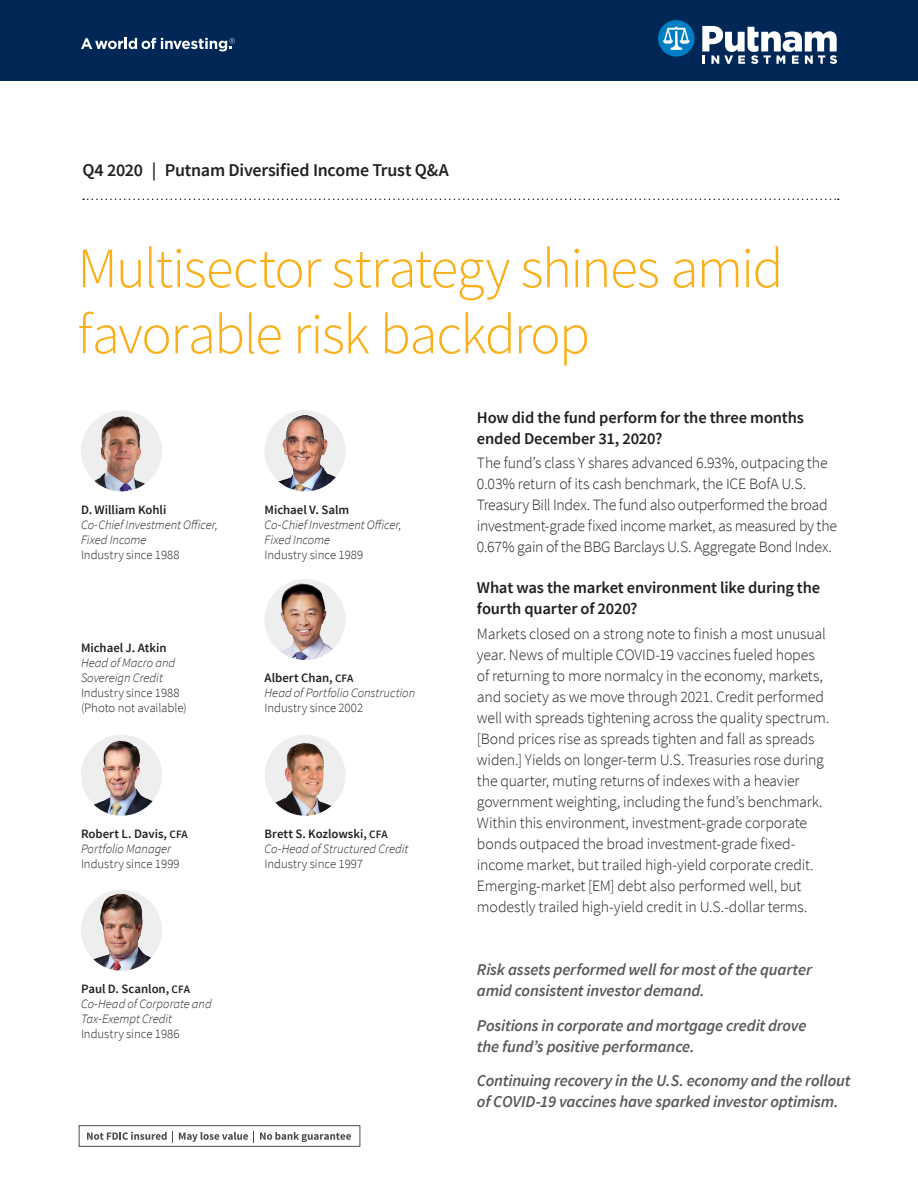
<style>
.page{position:relative;width:918px;height:1188px;background:#fff}
.page>*{position:absolute;margin:0;border:0;box-sizing:border-box;transform-origin:0 0}
.Headline{font:300 57px/66px "Source Sans Pro";letter-spacing:-.03em;color:#faaf18}
.Quarter{font:600 18px "Source Sans Pro";letter-spacing:-.015em;color:#231f20}
.Key_takeaway_Q_A_bul{font:italic 600 16.5px/21px "Source Sans Pro";letter-spacing:-.01em;color:#57585a}
.Subhead{font:600 16.5px/21px "Source Sans Pro";letter-spacing:-.01em;color:#231f20}
.Body{font:300 15.75px/21px "Source Sans Pro";letter-spacing:-.01em;color:#231f20}
.Author_title{font:italic 300 12.75px/15px "Source Sans Pro";letter-spacing:-.005em;color:#231f20}
.Industry_since{font:300 12.75px/15px "Source Sans Pro";color:#231f20}
.Author_name{font:600 12.75px "Source Sans Pro";color:#231f20}
.s1{font-size:11.25px}
</style>
<div class="page">
<img style="left:81px;top:410px;width:81px;height:81px;border-radius:40px">
<img style="left:265px;top:410px;width:81px;height:81px;border-radius:40px">
<img style="left:265px;top:579px;width:81px;height:81px;border-radius:40px">
<img style="left:81px;top:735px;width:81px;height:81px;border-radius:40px">
<img style="left:265px;top:735px;width:81px;height:81px;border-radius:40px">
<img style="left:81px;top:890px;width:81px;height:81px;border-radius:40px">
<svg style="left:83px;top:199px;width:756px;height:1px"></svg>
<svg style="left:87px;top:1131px;width:86px;height:11px"></svg>
<svg style="left:179px;top:1131px;width:75px;height:11px"></svg>
<svg style="left:260px;top:1132px;width:91px;height:10px"></svg>
<div style="left:0;top:0;width:918px;height:81px;background:#002756"></div>
<svg style="left:658px;top:20px;width:37px;height:37px"></svg>
<svg style="left:702px;top:26px;width:135px;height:38px"></svg>
<svg style="left:81px;top:38px;width:154px;height:13px"></svg>
<p class="Quarter" style="left:82px;top:158px;width:368px">Q4 2020 | Putnam Diversified Income Trust Q&amp;A</p>
<p class="Headline" style="left:77px;top:236px;width:708px">Multisector strategy shines amid favorable risk backdrop</p>
<p class="Author_name" style="left:81px;top:501px;width:87px">D. William Kohli</p>
<p class="Author_title" style="left:81px;top:517px;width:139px">Co-Chief Investment Officer,<br>Fixed Income</p>
<p class="Industry_since" style="left:81px;top:547px;width:100px">Industry since 1988</p>
<p class="Author_name" style="left:81px;top:640px;width:87px">Michael J. Atkin</p>
<p class="Author_title" style="left:81px;top:656px;width:96px">Head of Macro and<br>Sovereign Credit</p>
<p class="Industry_since" style="left:81px;top:686px;width:107px">Industry since 1988 (Photo not available)</p>
<p class="Author_name" style="left:81px;top:826px;width:108px">Robert L. Davis, <span class="s1">CFA</span></p>
<p class="Author_title" style="left:81px;top:841px;width:92px">Portfolio Manager</p>
<p class="Industry_since" style="left:81px;top:856px;width:100px">Industry since 1999</p>
<p class="Author_name" style="left:81px;top:981px;width:110px">Paul D. Scanlon, <span class="s1">CFA</span></p>
<p class="Author_title" style="left:81px;top:996px;width:132px">Co-Head of Corporate and<br>Tax-Exempt Credit</p>
<p class="Industry_since" style="left:81px;top:1026px;width:100px">Industry since 1986</p>
<p class="Author_name" style="left:265px;top:501px;width:86px">Michael V. Salm</p>
<p class="Author_title" style="left:265px;top:517px;width:139px">Co-Chief Investment Officer,<br>Fixed Income</p>
<p class="Industry_since" style="left:265px;top:547px;width:100px">Industry since 1989</p>
<p class="Author_name" style="left:265px;top:670px;width:90px">Albert Chan, <span class="s1">CFA</span></p>
<p class="Author_title" style="left:265px;top:686px;width:152px">Head of Portfolio Construction</p>
<p class="Industry_since" style="left:265px;top:701px;width:100px">Industry since 2002</p>
<p class="Author_name" style="left:265px;top:826px;width:125px">Brett S. Kozlowski, <span class="s1">CFA</span></p>
<p class="Author_title" style="left:265px;top:841px;width:145px">Co-Head of Structured Credit</p>
<p class="Industry_since" style="left:265px;top:856px;width:100px">Industry since 1997</p>
<p class="Subhead" style="left:477px;top:407px;width:328px">How did the fund perform for the three months ended December 31, 2020?</p>
<p class="Body" style="left:477px;top:452px;width:362px">The fund’s class Y shares advanced 6.93%, outpacing the 0.03% return of its cash benchmark, the ICE BofA U.S.<br>Treasury Bill Index. The fund also outperformed the broad investment-grade fixed income market, as measured by the 0.67% gain of the BBG Barclays U.S. Aggregate Bond Index.</p>
<p class="Subhead" style="left:477px;top:578px;width:345px">What was the market environment like during the fourth quarter of 2020?</p>
<p class="Body" style="left:477px;top:623px;width:354px">Markets closed on a strong note to finish a most unusual year. News of multiple COVID-19 vaccines fueled hopes of returning to more normalcy in the economy, markets, and society as we move through 2021. Credit performed well with spreads tightening across the quality spectrum. [Bond prices rise as spreads tighten and fall as spreads widen.] Yields on longer-term U.S. Treasuries rose during the quarter, muting returns of indexes with a heavier government weighting, including the fund’s benchmark.<br>Within this environment, investment-grade corporate bonds outpaced the broad investment-grade fixed&shy;income market, but trailed high-yield corporate credit.<br>Emerging-market [EM] debt also performed well, but modestly trailed high-yield credit in U.S.-dollar terms.</p>
<p class="Key_takeaway_Q_A_bul" style="left:477px;top:959px;width:337px">Risk assets performed well for most of the quarter amid consistent investor demand.</p>
<p class="Key_takeaway_Q_A_bul" style="left:477px;top:1015px;width:331px">Positions in corporate and mortgage credit drove the fund’s positive performance.</p>
<p class="Key_takeaway_Q_A_bul" style="left:477px;top:1070px;width:375px">Continuing recovery in the U.S. economy and the rollout of COVID-19 vaccines have sparked investor optimism.</p>
</div>
